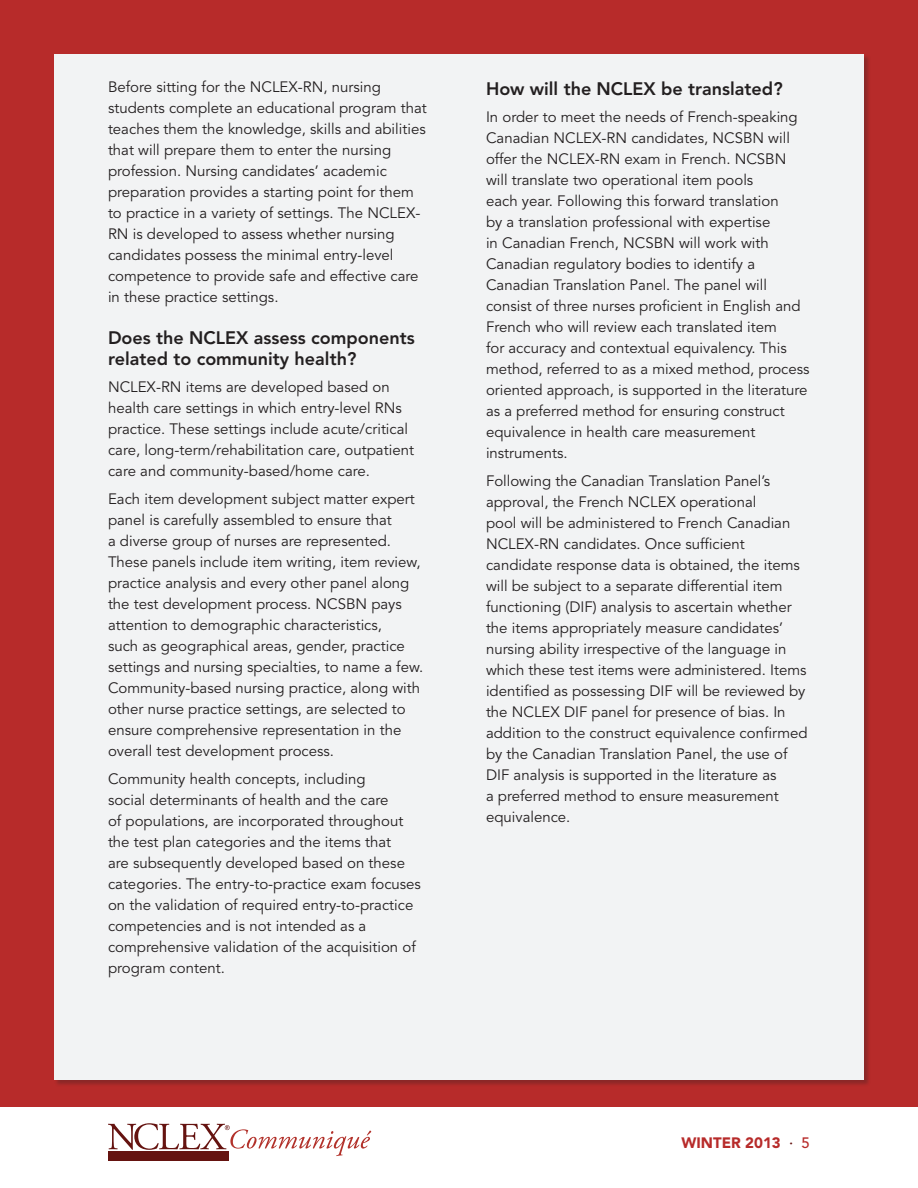
<style>
.page{position:relative;width:918px;height:1188px;background:#fff}
.page>*{position:absolute;margin:0;border:0;box-sizing:border-box;transform-origin:0 0}
.Subhead{font:800 18px/21px "Avenir LT Std";color:#231f20}
.Body_Copy{font:15px/21px "Avenir LT Std";color:#231f20}
.t1{font:900 15px "Avenir LT Std";color:#b72b2a}
.s1{font-weight:500;color:#651310}
.s2{font-weight:500}
</style>
<div class="page">
<div style="left:0;top:0;width:918px;height:1107px;background:#b72b2a"></div>
<div style="left:54px;top:54px;width:810px;height:1026px;background:#f2f3f4"></div>
<div style="left:108px;top:1152px;width:120px;height:9px;background:#651310"></div>
<svg style="left:108px;top:1123px;width:263px;height:33px"></svg>
<p class="Body_Copy" style="left:108px;top:77px;width:320px">Before sitting for the NCLEX-RN, nursing students complete an educational program that teaches them the knowledge, skills and abilities that will prepare them to enter the nursing profession. Nursing candidates’ academic preparation provides a starting point for them to practice in a variety of settings. The NCLEX-RN is developed to assess whether nursing candidates possess the minimal entry-level competence to provide safe and effective care in these practice settings.</p>
<p class="Subhead" style="left:108px;top:327px;width:308px">Does the NCLEX assess components related to community health?</p>
<p class="Body_Copy" style="left:108px;top:377px;width:307px">NCLEX-RN items are developed based on health care settings in which entry-level RNs practice. These settings include acute/critical care, long-term/rehabilitation care, outpatient care and community-based/home care.</p>
<p class="Body_Copy" style="left:108px;top:489px;width:317px">Each item development subject matter expert panel is carefully assembled to ensure that<br>a diverse group of nurses are represented.<br>These panels include item writing, item review, practice analysis and every other panel along the test development process. NCSBN pays attention to demographic characteristics,<br>such as geographical areas, gender, practice settings and nursing specialties, to name a few.<br>Community-based nursing practice, along with other nurse practice settings, are selected to ensure comprehensive representation in the overall test development process.</p>
<p class="Body_Copy" style="left:108px;top:769px;width:315px">Community health concepts, including<br>social determinants of health and the care<br>of populations, are incorporated throughout the test plan categories and the items that<br>are subsequently developed based on these categories. The entry-to-practice exam focuses on the validation of required entry-to-practice competencies and is not intended as a comprehensive validation of the acquisition of program content.</p>
<p class="Subhead" style="left:486px;top:78px;width:298px">How will the NCLEX be translated?</p>
<p class="Body_Copy" style="left:486px;top:107px;width:325px">In order to meet the needs of French-speaking Canadian NCLEX-RN candidates, NCSBN will offer the NCLEX-RN exam in French. NCSBN will translate two operational item pools<br>each year. Following this forward translation<br>by a translation professional with expertise<br>in Canadian French, NCSBN will work with Canadian regulatory bodies to identify a Canadian Translation Panel. The panel will consist of three nurses proficient in English and French who will review each translated item<br>for accuracy and contextual equivalency. This method, referred to as a mixed method, process oriented approach, is supported in the literature as a preferred method for ensuring construct equivalence in health care measurement instruments.</p>
<p class="Body_Copy" style="left:486px;top:471px;width:323px">Following the Canadian Translation Panel’s approval, the French NCLEX operational<br>pool will be administered to French Canadian NCLEX-RN candidates. Once sufficient candidate response data is obtained, the items will be subject to a separate differential item functioning (DIF) analysis to ascertain whether the items appropriately measure candidates’ nursing ability irrespective of the language in which these test items were administered. Items identified as possessing DIF will be reviewed by the NCLEX DIF panel for presence of bias. In addition to the construct equivalence confirmed by the Canadian Translation Panel, the use of DIF analysis is supported in the literature as<br>a preferred method to ensure measurement equivalence.</p>
<p class="t1" style="left:681px;top:1133px;width:130px">WINTER 2013 <span class="s1">·</span> <span class="s2">5</span></p>
</div>
